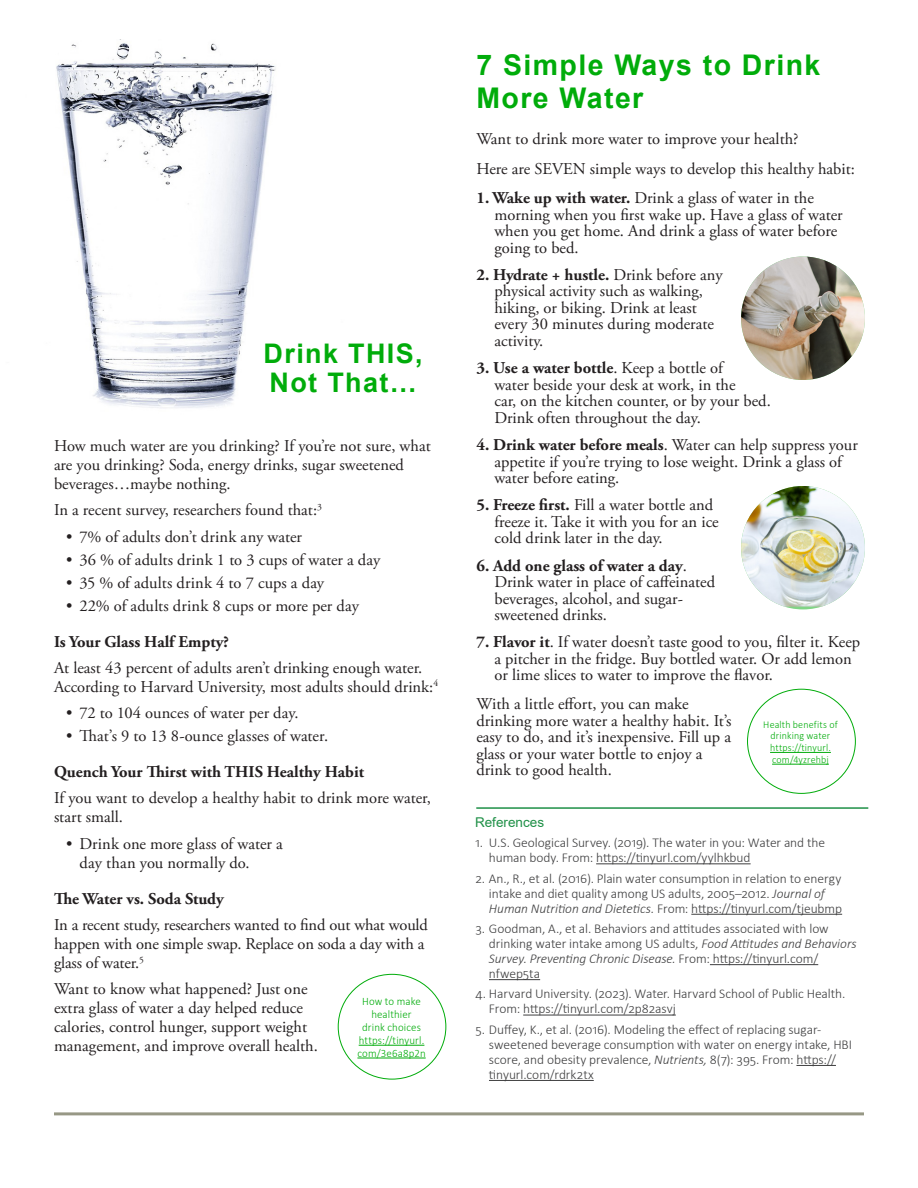
<style>
.page{position:relative;width:918px;height:1188px;background:#fff}
.page>*{position:absolute;margin:0;border:0;box-sizing:border-box;transform-origin:0 0}
.t1{font:700 28.5px/33px "Arial";letter-spacing:.05em;color:#00ac0a}
.t2{font:700 27px/28.5px "Arial";letter-spacing:.05em;color:#00ac0a}
.t3{font:16.5px/16.5px "Adobe Garamond Pro";color:#231f20}
.t4{font:700 16.5px "Adobe Garamond Pro";color:#231f20}
.t5{font:300 13.5px/15px "Calibri";letter-spacing:-.005em;color:#3e3e3f}
.t6{font:13.5px "Arial";color:#1f9047}
.circle_text{font:300 11.4px/12.8px "Calibri";letter-spacing:.01em;color:#00ac0a;text-align:center;scale:.96 1}
.circle_text-2{font:300 10.5px/11.7px "Calibri";letter-spacing:.015em;color:#00ac0a;text-align:center;scale:.96 1}
.s1{font-weight:700}
.s2{font-style:italic}
</style>
<div class="page">
<hr style="left:54px;top:1112px;width:810px;height:3px;background:#979885">
<hr style="left:596px;top:864px;width:155px;height:1px;background:#3e3e3f">
<hr style="left:691px;top:914px;width:151px;height:1px;background:#3e3e3f">
<hr style="left:710px;top:964px;width:108px;height:1px;background:#3e3e3f">
<hr style="left:489px;top:979px;width:51px;height:1px;background:#3e3e3f">
<hr style="left:523px;top:1015px;width:153px;height:1px;background:#3e3e3f">
<hr style="left:796px;top:1065px;width:40px;height:1px;background:#3e3e3f">
<hr style="left:489px;top:1080px;width:105px;height:1px;background:#3e3e3f">
<hr style="left:476px;top:807px;width:392px;height:2px;background:#1f9047">
<hr style="left:770px;top:752px;width:61px;height:1px;background:#00ac0a">
<hr style="left:772px;top:764px;width:57px;height:1px;background:#00ac0a">
<hr style="left:359px;top:1045px;width:65px;height:1px;background:#00ac0a">
<hr style="left:357px;top:1058px;width:69px;height:1px;background:#00ac0a">
<img style="left:741px;top:486px;width:124px;height:121px">
<img style="left:741px;top:256px;width:124px;height:124px;border-radius:62px">
<img style="left:56px;top:43px;width:220px;height:365px">
<p class="t2" style="left:264px;top:340px;width:161px">Drink THIS,<br>Not That…</p>
<p class="t3" style="left:54px;top:437px;width:378px;line-height:18.9px">How much water are you drinking? If you’re not sure, what are you drinking? Soda, energy drinks, sugar sweetened beverages…maybe nothing.</p>
<p class="t3" style="left:54px;top:502px;width:269px">In a recent survey, researchers found that:<sup>3</sup></p>
<p class="t3" style="left:66px;top:529px;width:238px">• 7% of adults don’t drink any water</p>
<p class="t3" style="left:66px;top:552px;width:316px">• 36 % of adults drink 1 to 3 cups of water a day</p>
<p class="t3" style="left:66px;top:575px;width:260px">• 35 % of adults drink 4 to 7 cups a day</p>
<p class="t3" style="left:66px;top:598px;width:295px">• 22% of adults drink 8 cups or more per day</p>
<p class="t4" style="left:54px;top:632px;width:176px">Is Your Glass Half Empty?</p>
<p class="t3" style="left:54px;top:658px;width:386px;line-height:19px">At least 43 percent of adults aren’t drinking enough water.<br>According to Harvard University, most adults should drink:<sup>4</sup></p>
<p class="t3" style="left:66px;top:705px;width:234px">• 72 to 104 ounces of water per day.</p>
<p class="t3" style="left:66px;top:728px;width:264px">• That’s 9 to 13 8-ounce glasses of water.</p>
<p class="t4" style="left:54px;top:762px;width:312px">Quench Your Thirst with THIS Healthy Habit</p>
<p class="t3" style="left:54px;top:789px;width:378px;line-height:19px">If you want to develop a healthy habit to drink more water, start small.</p>
<p class="t3" style="left:80px;top:834px;width:205px;line-height:19.8px;text-indent:-14px">• Drink one more glass of water a day than you normally do.</p>
<p class="t4" style="left:54px;top:889px;width:171px">The Water vs. Soda Study</p>
<p class="t3" style="left:54px;top:916px;width:375px;line-height:19px">In a recent study, researchers wanted to find out what would happen with one simple swap. Replace on soda a day with a glass of water.<sup>5</sup></p>
<p class="t3" style="left:54px;top:980px;width:265px;line-height:19px">Want to know what happened? Just one extra glass of water a day helped reduce calories, control hunger, support weight management, and improve overall health.</p>
<p class="circle_text" style="left:357px;top:995px;width:73px">How to make healthier<br>drink choices https://tinyurl. com/3e6a8p2n</p>
<p class="t1" style="left:476px;top:49px;width:346px">7 Simple Ways to Drink<br>More Water</p>
<p class="t3" style="left:476px;top:132px;width:324px">Want to drink more water to improve your health?</p>
<p class="t3" style="left:476px;top:162px;width:380px">Here are SEVEN simple ways to develop this healthy habit:</p>
<p class="t3" style="left:494px;top:190px;width:350px;text-indent:-18px"><span class="s1">1. Wake up with water.</span> Drink a glass of water in the morning when you first wake up. Have a glass of water when you get home. And drink a glass of water before going to bed.</p>
<p class="t3" style="left:494px;top:267px;width:230px;text-indent:-18px"><span class="s1">2. Hydrate + hustle.</span> Drink before any physical activity such as walking, hiking, or biking. Drink at least every 30 minutes during moderate activity.</p>
<p class="t3" style="left:494px;top:360px;width:278px;text-indent:-18px"><span class="s1">3. Use a water bottle</span>. Keep a bottle of<br>water beside your desk at work, in the<br>car, on the kitchen counter, or by your bed.<br>Drink often throughout the day.</p>
<p class="t3" style="left:494px;top:437px;width:365px;text-indent:-18px"><span class="s1">4. Drink water before meals</span>. Water can help suppress your appetite if you’re trying to lose weight. Drink a glass of water before eating.</p>
<p class="t3" style="left:494px;top:497px;width:226px;text-indent:-18px"><span class="s1">5. Freeze first.</span> Fill a water bottle and freeze it. Take it with you for an ice cold drink later in the day.</p>
<p class="t3" style="left:494px;top:558px;width:222px;text-indent:-18px"><span class="s1">6. Add one glass of water a day</span>.<br>Drink water in place of caffeinated beverages, alcohol, and sugar&shy;sweetened drinks.</p>
<p class="t3" style="left:494px;top:635px;width:367px;text-indent:-18px"><span class="s1">7. Flavor it</span>. If water doesn’t taste good to you, filter it. Keep a pitcher in the fridge. Buy bottled water. Or add lemon or lime slices to water to improve the flavor.</p>
<p class="t3" style="left:476px;top:696px;width:257px">With a little effort, you can make drinking more water a healthy habit. It’s easy to do, and it’s inexpensive. Fill up a glass or your water bottle to enjoy a drink to good health.</p>
<p class="circle_text-2" style="left:763px;top:718px;width:79px">Health benefits of drinking water https://tinyurl. com/4yzrehbj</p>
<p class="t6" style="left:475px;top:813px;width:71px">References</p>
<p class="t5" style="left:489px;top:835px;width:338px;text-indent:-14px">1. U.S. Geological Survey. (2019). The water in you: Water and the human body. From: https://tinyurl.com/yylhkbud</p>
<p class="t5" style="left:489px;top:870px;width:355px;text-indent:-14px">2. An., R., et al. (2016). Plain water consumption in relation to energy intake and diet quality among US adults, 2005–2012. <span class="s2">Journal of<br>Human Nutrition and Dietetics.</span> From: https://tinyurl.com/tjeubmp</p>
<p class="t5" style="left:489px;top:921px;width:369px;text-indent:-14px">3. Goodman, A., et al. Behaviors and attitudes associated with low drinking water intake among US adults, <span class="s2">Food Attitudes and Behaviors Survey. Preventing Chronic Disease.</span> From: https://tinyurl.com/ nfwep5ta</p>
<p class="t5" style="left:489px;top:986px;width:358px;text-indent:-14px">4. Harvard University. (2023). Water. Harvard School of Public Health.<br>From: https://tinyurl.com/2p82asvj</p>
<p class="t5" style="left:489px;top:1022px;width:365px;text-indent:-14px">5. Duffey, K., et al. (2016). Modeling the effect of replacing sugar&shy;sweetened beverage consumption with water on energy intake, HBI score, and obesity prevalence, <span class="s2">Nutrients,</span> 8(7): 395. From: https:// tinyurl.com/rdrk2tx</p>
</div>
